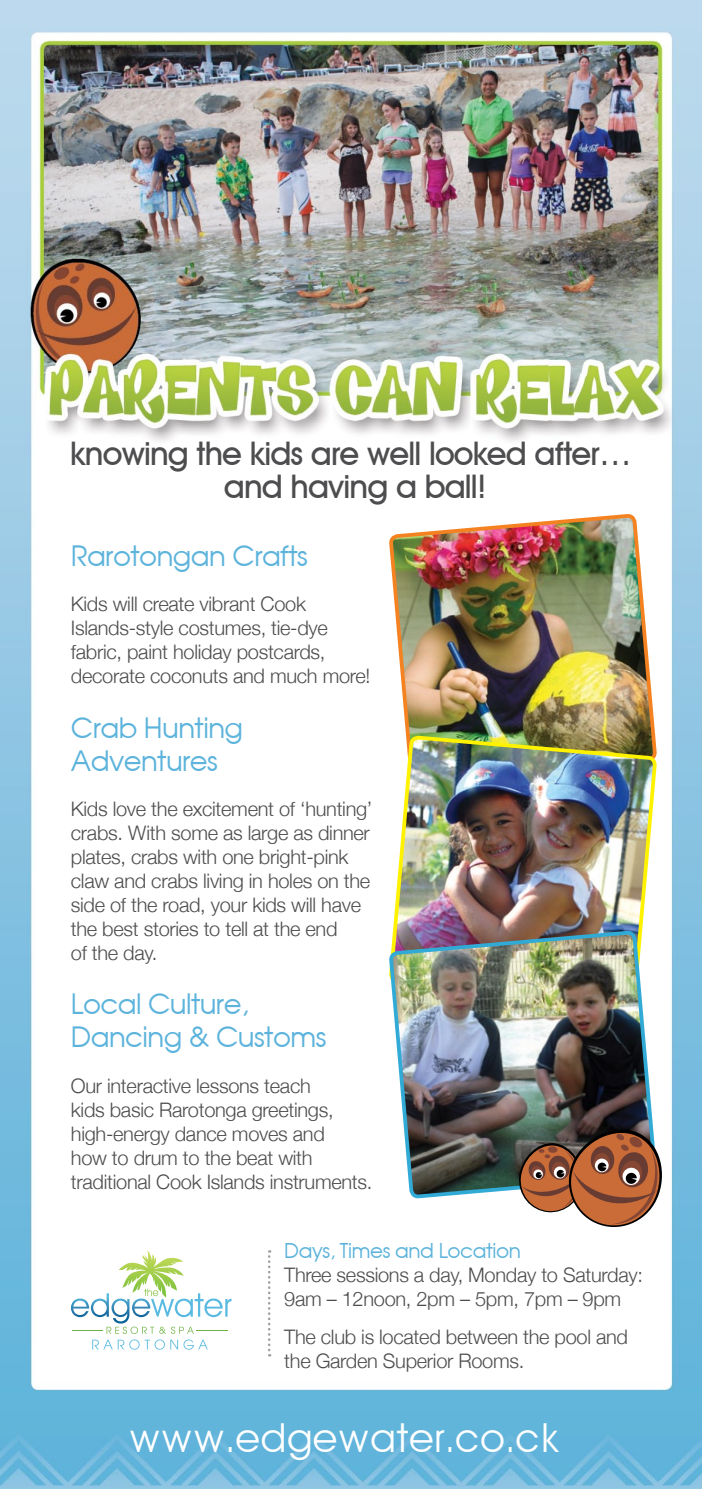
<style>
.page{position:relative;width:702px;height:1489px;background:#fff}
.page>*{position:absolute;margin:0;border:0;box-sizing:border-box;transform-origin:0 0}
.t1{font:40px "Avant Garde";letter-spacing:-.025em;color:#fff}
.t2{font:500 32.5px/32.5px "Avant Garde IT Cby BT";letter-spacing:-.025em;color:#4d4d4f;text-align:center}
.t3{font:27.5px/33px "Avant Garde";letter-spacing:-.02em;color:#5cb3db}
.t4{font:300 20px/24px "Helvetica Neue";letter-spacing:-.015em;color:#4d4d4f}
.t5{font:20px "Avant Garde";letter-spacing:-.02em;color:#5cb3db}
</style>
<div class="page">
<img style="left:0;top:0;width:702px;height:1488px">
<svg style="left:71px;top:1249px;width:160px;height:84px"></svg>
<hr style="left:72px;top:1329px;width:31px;height:1px;background:#70b244">
<hr style="left:196px;top:1329px;width:32px;height:1px;background:#70b244">
<svg style="left:92px;top:1339px;width:116px;height:10px"></svg>
<svg style="left:268px;top:1250px;width:2px;height:106px"></svg>
<img style="left:390px;top:515px;width:265px;height:218px">
<img style="left:387px;top:733px;width:271px;height:326px">
<img style="left:390px;top:932px;width:265px;height:343px">
<svg style="left:517px;top:1121px;width:150px;height:112px"></svg>
<h2 class="t2" style="left:70px;top:437px;width:563px">knowing the kids are well looked after... and having a ball!</h2>
<h3 class="t3" style="left:71px;top:539px;width:238px">Rarotongan Crafts</h3>
<p class="t4" style="left:71px;top:592px;width:301px">Kids will create vibrant Cook<br>Islands-style costumes, tie-dye fabric, paint holiday postcards, decorate coconuts and much more!</p>
<h3 class="t3" style="left:71px;top:710px;width:174px">Crab Hunting<br>Adventures</h3>
<p class="t4" style="left:71px;top:796px;width:303px">Kids love the excitement of ‘hunting’ crabs. With some as large as dinner plates, crabs with one bright-pink claw and crabs living in holes on the side of the road, your kids will have the best stories to tell at the end<br>of the day.</p>
<h3 class="t3" style="left:71px;top:987px;width:257px">Local Culture,<br>Dancing &amp; Customs</h3>
<p class="t4" style="left:71px;top:1073px;width:303px">Our interactive lessons teach<br>kids basic Rarotonga greetings, high-energy dance moves and<br>how to drum to the beat with traditional Cook Islands instruments.</p>
<p class="t5" style="left:284px;top:1237px;width:238px">Days, Times and Location</p>
<p class="t4" style="left:284px;top:1262px;width:360px">Three sessions a day, Monday to Saturday:<br>9am – 12noon, 2pm – 5pm, 7pm – 9pm</p>
<p class="t4" style="left:284px;top:1324px;width:345px">The club is located between the pool and the Garden Superior Rooms.</p>
<h1 class="t1" style="left:128px;top:1413px;width:433px">www.edgewater.co.ck</h1>
</div>
